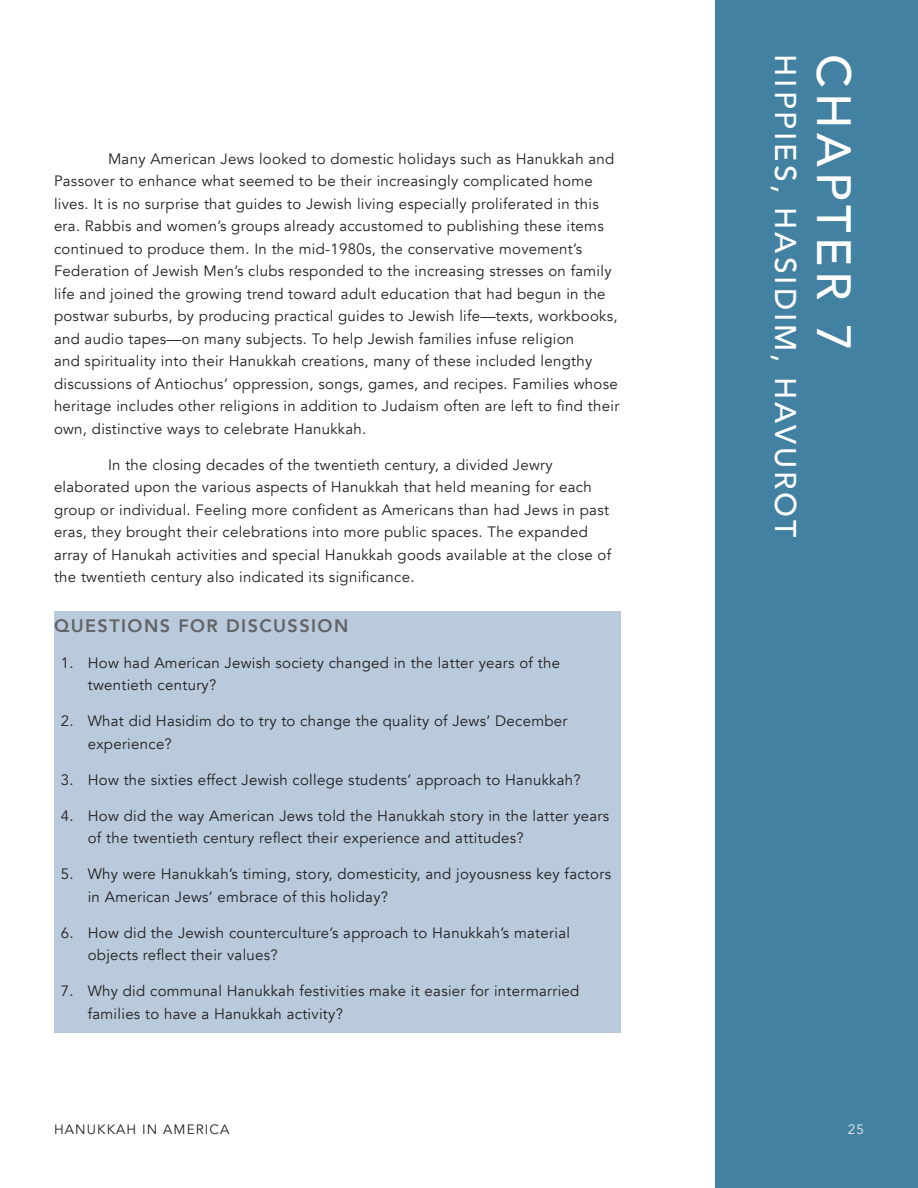
<style>
.page{position:relative;width:918px;height:1188px;background:#fff}
.page>*{position:absolute;margin:0;border:0;box-sizing:border-box;transform-origin:0 0}
.t1{font:500 48px "Avenir";letter-spacing:.1em;color:#fff}
.t2{font:500 30px "Avenir";letter-spacing:.1em;color:#fff}
.t3{font:800 18px "Avenir";letter-spacing:.08em;color:#636366}
.t4{font:15px/22.5px "Avenir";letter-spacing:.02em;color:#231f20}
.t5{font:13.5px "Avenir";letter-spacing:.08em;color:#231f20}
.t6{font:13.5px "Avenir";color:#eeeeef}
</style>
<div class="page">
<div style="left:54px;top:611px;width:567px;height:421px;background:#b8cadb"></div>
<div style="left:716px;top:0;width:202px;height:1188px;background:#4281a1"></div>
<p class="t4" style="left:54px;top:147px;width:567px;text-indent:54px">Many American Jews looked to domestic holidays such as Hanukkah and Passover to enhance what seemed to be their increasingly complicated home lives. It is no surprise that guides to Jewish living especially proliferated in this era. Rabbis and women’s groups already accustomed to publishing these items continued to produce them. In the mid-1980s, the conservative movement’s Federation of Jewish Men’s clubs responded to the increasing stresses on family life and joined the growing trend toward adult education that had begun in the postwar suburbs, by producing practical guides to Jewish life—texts, workbooks, and audio tapes—on many subjects. To help Jewish families infuse religion<br>and spirituality into their Hanukkah creations, many of these included lengthy discussions of Antiochus’ oppression, songs, games, and recipes. Families whose heritage includes other religions in addition to Judaism often are left to find their own, distinctive ways to celebrate Hanukkah.</p>
<p class="t4" style="left:54px;top:453px;width:559px;text-indent:54px">In the closing decades of the twentieth century, a divided Jewry elaborated upon the various aspects of Hanukkah that held meaning for each group or individual. Feeling more confident as Americans than had Jews in past eras, they brought their celebrations into more public spaces. The expanded array of Hanukah activities and special Hanukkah goods available at the close of the twentieth century also indicated its significance.</p>
<p class="t3" style="left:54px;top:611px;width:296px">QUESTIONS FOR DISCUSSION</p>
<p class="t4" style="left:88px;top:651px;width:474px;text-indent:-27px">1. How had American Jewish society changed in the latter years of the twentieth century?</p>
<p class="t4" style="left:88px;top:710px;width:481px;text-indent:-27px">2. What did Hasidim do to try to change the quality of Jews’ December experience?</p>
<p class="t4" style="left:61px;top:768px;width:521px">3. How the sixties effect Jewish college students’ approach to Hanukkah?</p>
<p class="t4" style="left:88px;top:804px;width:523px;text-indent:-27px">4. How did the way American Jews told the Hanukkah story in the latter years of the twentieth century reflect their experience and attitudes?</p>
<p class="t4" style="left:88px;top:863px;width:525px;text-indent:-27px">5. Why were Hanukkah’s timing, story, domesticity, and joyousness key factors in American Jews’ embrace of this holiday?</p>
<p class="t4" style="left:88px;top:921px;width:484px;text-indent:-27px">6. How did the Jewish counterculture’s approach to Hanukkah’s material objects reflect their values?</p>
<p class="t4" style="left:88px;top:980px;width:493px;text-indent:-27px">7. Why did communal Hanukkah festivities make it easier for intermarried families to have a Hanukkah activity?</p>
<h2 class="t2" style="left:812px;top:54px;width:485px;rotate:90deg">HIPPIES, HASIDIM, HAVUROT</h2>
<h1 class="t1" style="left:875px;top:54px;width:298px;rotate:90deg">CHAPTER 7</h1>
<p class="t5" style="left:54px;top:1121px;width:177px">HANUKKAH IN AMERICA</p>
<p class="t6" style="left:848px;top:1121px;width:18px">25</p>
</div>
